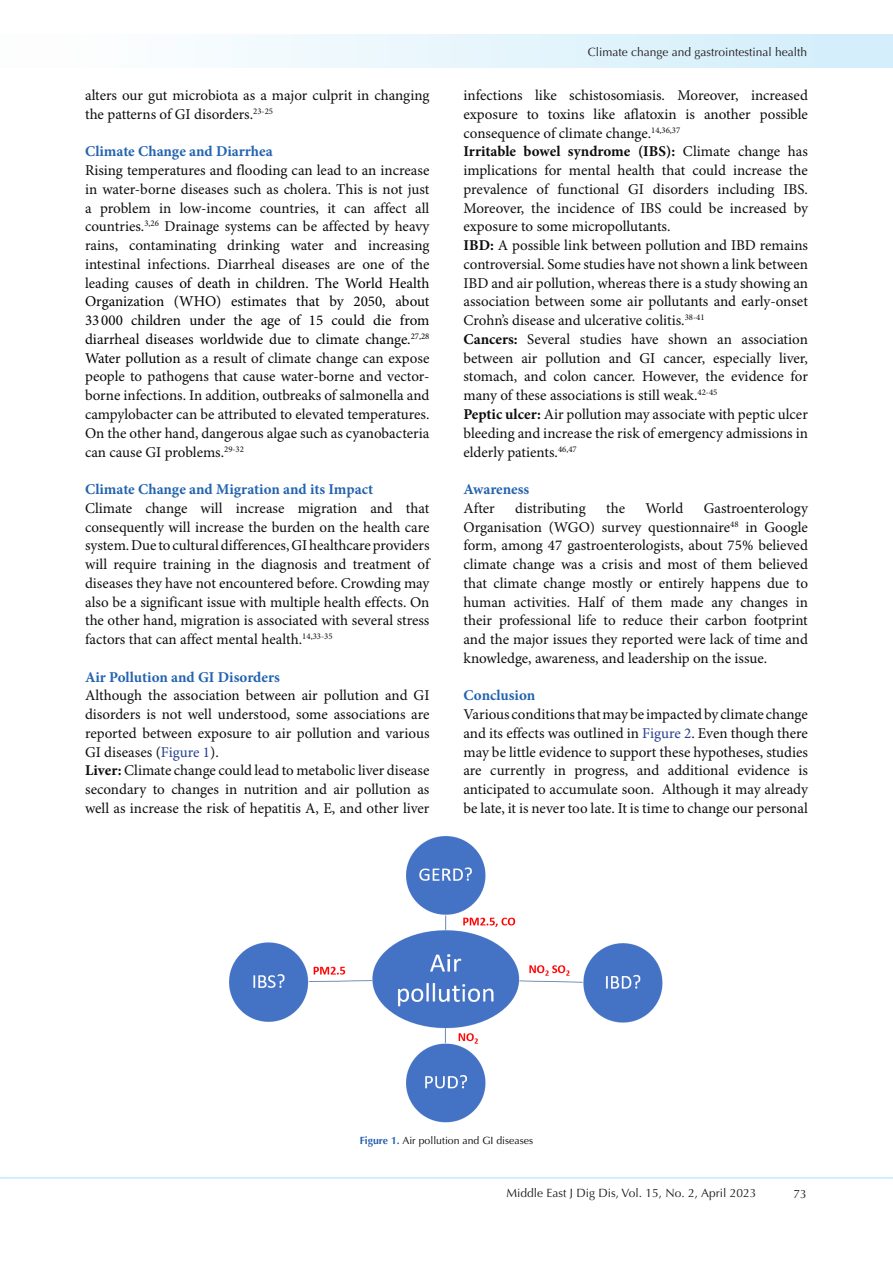
<style>
.page{position:relative;width:893px;height:1263px;background:#fff}
.page>*{position:absolute;margin:0;border:0;box-sizing:border-box;transform-origin:0 0}
.heading_1{font:15px/18.8px "Minion Pro";letter-spacing:-.005em;color:#0d0d0d;text-align:justify}
.heading_1-2{font:700 15px "Minion Pro";color:#2363af}
.t1{font:12px "Optima LT Std";color:#231f20}
.t2{font:10.5px "Optima LT Std";color:#0d0d0d}
.s1{color:#000}
.s2{color:#25408f}
.s3{font-weight:700}
.s4{font-weight:700;color:#2662af}
</style>
<div class="page">
<hr style="left:0;top:1177px;width:893px;height:2px;background:#d4effc">
<div style="left:0;top:35px;width:892px;height:33px;background:linear-gradient(to right,#fffffe,#d1eefb)"></div>
<img style="left:229px;top:836px;width:434px;height:287px">
<p class="heading_1" style="left:85px;top:87px;width:346px">alters our gut microbiota as a major culprit in changing the patterns of GI disorders.<sup>23-25</sup></p>
<p class="heading_1-2" style="left:85px;top:141px;width:189px">Climate Change and Diarrhea</p>
<p class="heading_1" style="left:85px;top:162px;width:346px">Rising temperatures and flooding can lead to an increase in water-borne diseases such as cholera. This is not just a problem in low-income countries, it can affect all countries.<sup>3,26</sup> Drainage systems can be affected by heavy rains, contaminating drinking water and increasing intestinal infections. Diarrheal diseases are one of the leading cause<span class="s1">s of death in children. The World Health Organization (WHO) estimates that by 2050, about 33 000 children under the age of 15 could die from diarrheal diseases worldwide due to climate change.</span><sup>27,28<br></sup><span class="s1">Water pollution</span> as a result of climate change can expose people to pathogens that cause water-borne and vector&shy;borne infections. In addition, outbreaks of salmonella and campylobacter can be attributed to elevated temperatures.<br>On the other hand, dangerous algae such as cyanobacteria can cause GI problems.<sup>29-32</sup></p>
<p class="heading_1-2" style="left:85px;top:479px;width:290px">Climate Change and Migration and its Impact</p>
<p class="heading_1" style="left:85px;top:499px;width:346px">Climate change will increase migration and that consequently will increase the burden on the health care system. Due to cultural differences, GI healthcare providers will require training in the diagnosis and treatment of diseases they have not encountered before. Crowding may also be a significant issue with multiple health effects. On the other hand, migration is associated with several stress factors that can affect mental health.<sup>14,33-35</sup></p>
<p class="heading_1-2" style="left:85px;top:666px;width:196px">Air Pollution and GI Disorders</p>
<p class="heading_1" style="left:85px;top:687px;width:346px">Although the association between air pollution and GI disorders is not well understood, some associations are reported between exposure to air pollution and various GI diseases (<span class="s2">Figure 1</span>).</p>
<p class="heading_1" style="left:85px;top:762px;width:346px"><span class="s3">Liver:</span> Climate change could lead to metabolic liver disease secondary to changes in nutrition and air pollution as well as increase the risk of hepatitis A, E, and other liver</p>
<p class="t1" style="left:588px;top:45px;width:221px">Climate change and gastrointestinal health</p>
<p class="heading_1" style="left:463px;top:87px;width:346px">infections like schistosomiasis. Moreover, increased exposure to toxins like aflatoxin is another possible consequence of climate change.<sup>14,36,37</sup></p>
<p class="heading_1" style="left:463px;top:143px;width:346px"><span class="s3">Irritable bowel syndrome (IBS):</span> Climate change has implications for mental health that could increase the prevalence of functional GI disorders including IBS.<br>Moreover, the incidence of IBS could be increased by exposure to some micropollutants.</p>
<p class="heading_1" style="left:463px;top:237px;width:346px"><span class="s3">IBD:</span> A possible link between pollution and IBD remains controversial. Some studies have not shown a link between IBD and air pollution, whereas there is a study showing an association between some air pollutants and early-onset Crohn’s disease and ulcerative colitis.<sup>38-41</sup></p>
<p class="heading_1" style="left:463px;top:330px;width:346px"><span class="s3">Cancers:</span> Several studies have shown an association between air pollution and GI cancer, especially liver, stomach, and colon cancer. However, the evidence for many of these associations is still weak.<sup>42-45</sup></p>
<p class="heading_1" style="left:463px;top:405px;width:346px"><span class="s3">Peptic ulcer:</span> Air pollution may associate with peptic ulcer bleeding and increase the risk of emergency admissions in elderly patients.<sup>46,47</sup></p>
<p class="heading_1-2" style="left:463px;top:479px;width:67px">Awareness</p>
<p class="heading_1" style="left:463px;top:499px;width:33px">After</p>
<p class="heading_1" style="left:515px;top:499px;width:72px">distributing</p>
<p class="heading_1" style="left:606px;top:499px;width:20px">the</p>
<p class="heading_1" style="left:645px;top:499px;width:39px">World</p>
<p class="heading_1" style="left:463px;top:499px;width:346px;text-indent:240px">Gastroenterology Organisation (WGO) survey questionnaire<sup>48</sup> in Google form, among 47 gastroenterologists, about 75% believed climate change was a crisis and most of them believed that climate change mostly or entirely happens due to human activities. Half of them made any changes in their professional life to reduce their carbon footprint and the major issues they reported were lack of time and knowledge, awareness, and leadership on the issue.</p>
<p class="heading_1-2" style="left:463px;top:685px;width:73px">Conclusion</p>
<p class="heading_1" style="left:463px;top:705px;width:346px">Various conditions that may be impacted by climate change and its effects was outlined in <span class="s2">Figure 2</span>. Even though there may be little evidence to support these hypotheses, studies are currently in progress, and additional evidence is anticipated to accumulate soon. Although it may already be late, it is never too late. It is time to change our personal</p>
<p class="t2" style="left:360px;top:1134px;width:175px"><span class="s4">Figure 1.</span> Air pollution and GI diseases</p>
<p class="t1" style="left:506px;top:1186px;width:251px">Middle East J Dig Dis, Vol. 15, No. 2, April 2023</p>
<p class="t1" style="left:793px;top:1187px;width:15px">73</p>
</div>
